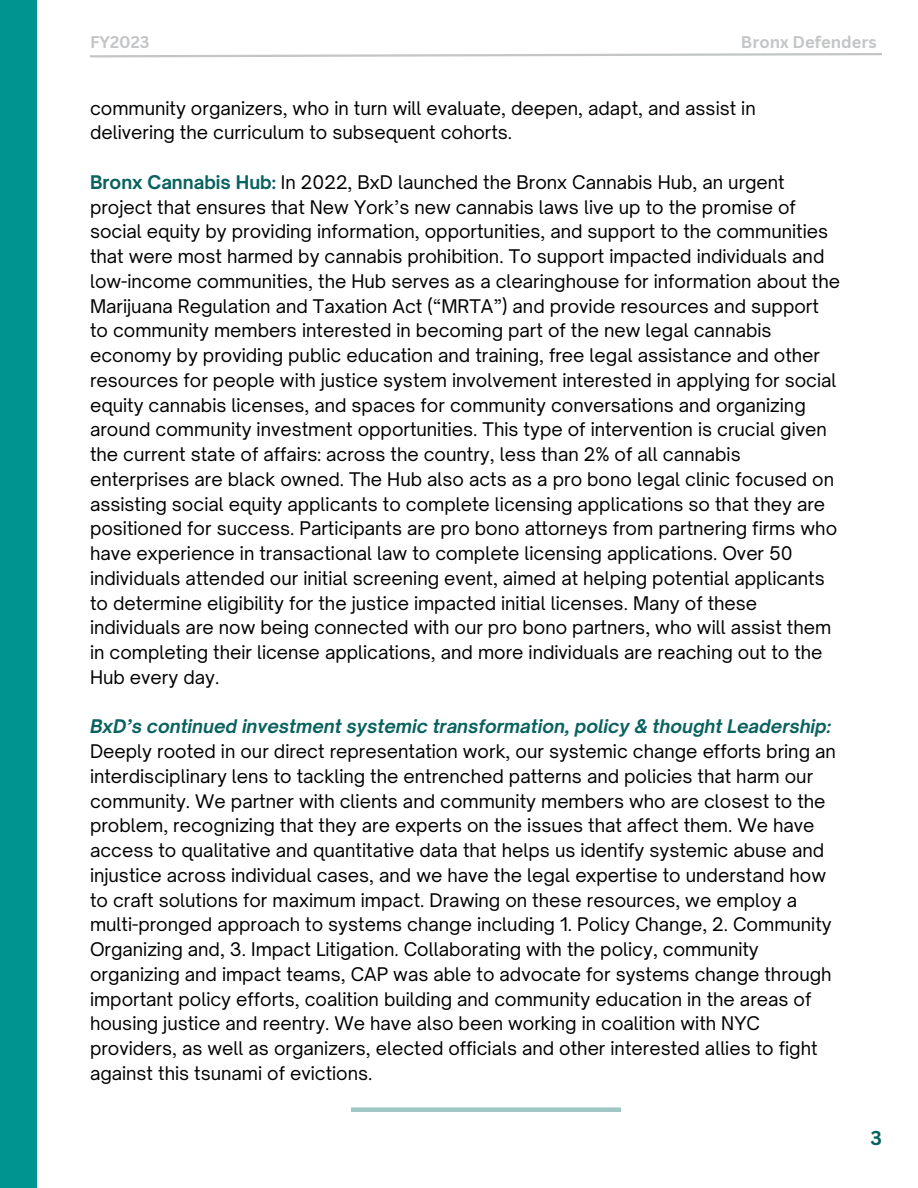
<style>
.page{position:relative;width:918px;height:1188px;background:#fff}
.page>*{position:absolute;margin:0;border:0;box-sizing:border-box;transform-origin:0 0}
.t1{font:700 19.5px "Canva Sans";color:#08625f}
.t2{font:18px/24.8px "Open Sauce One";color:#000}
.t3{font:italic 700 18px "Open Sauce One";color:#08625f}
.t4{font:700 16.5px "Canva Sans";color:#c3c5c6}
.s1{font-weight:700;color:#08625f}
</style>
<div class="page">
<div style="left:0;top:0;width:37px;height:1188px;background:#009490"></div>
<svg style="left:90px;top:53px;width:792px;height:5px"></svg>
<div style="left:351px;top:1107px;width:270px;height:5px;background:#9dc6c5"></div>
<p class="t4" style="left:90px;top:31px;width:61px">FY2023</p>
<p class="t4" style="left:741px;top:31px;width:137px">Bronx Defenders</p>
<p class="t2" style="left:90px;top:95px;width:667px">community organizers, who in turn will evaluate, deepen, adapt, and assist in delivering the curriculum to subsequent cohorts.</p>
<p class="t2" style="left:90px;top:170px;width:752px"><span class="s1">Bronx Cannabis Hub:</span> In 2022, BxD launched the Bronx Cannabis Hub, an urgent project that ensures that New York’s new cannabis laws live up to the promise of social equity by providing information, opportunities, and support to the communities that were most harmed by cannabis prohibition. To support impacted individuals and low-income communities, the Hub serves as a clearinghouse for information about the Marijuana Regulation and Taxation Act (“MRTA”) and provide resources and support to community members interested in becoming part of the new legal cannabis economy by providing public education and training, free legal assistance and other resources for people with justice system involvement interested in applying for social equity cannabis licenses, and spaces for community conversations and organizing around community investment opportunities. This type of intervention is crucial given the current state of affairs: across the country, less than 2% of all cannabis enterprises are black owned. The Hub also acts as a pro bono legal clinic focused on assisting social equity applicants to complete licensing applications so that they are positioned for success. Participants are pro bono attorneys from partnering firms who have experience in transactional law to complete licensing applications. Over 50 individuals attended our initial screening event, aimed at helping potential applicants to determine eligibility for the justice impacted initial licenses. Many of these individuals are now being connected with our pro bono partners, who will assist them in completing their license applications, and more individuals are reaching out to the Hub every day.</p>
<p class="t3" style="left:90px;top:715px;width:743px">BxD’s continued investment systemic transformation, policy &amp; thought Leadership:</p>
<p class="t2" style="left:90px;top:739px;width:747px">Deeply rooted in our direct representation work, our systemic change efforts bring an interdisciplinary lens to tackling the entrenched patterns and policies that harm our community. We partner with clients and community members who are closest to the problem, recognizing that they are experts on the issues that affect them. We have access to qualitative and quantitative data that helps us identify systemic abuse and injustice across individual cases, and we have the legal expertise to understand how to craft solutions for maximum impact. Drawing on these resources, we employ a multi-pronged approach to systems change including 1. Policy Change, 2. Community Organizing and, 3. Impact Litigation. Collaborating with the policy, community organizing and impact teams, CAP was able to advocate for systems change through important policy efforts, coalition building and community education in the areas of housing justice and reentry. We have also been working in coalition with NYC providers, as well as organizers, elected officials and other interested allies to fight against this tsunami of evictions.</p>
<p class="t1" style="left:871px;top:1124px;width:13px">3</p>
</div>
